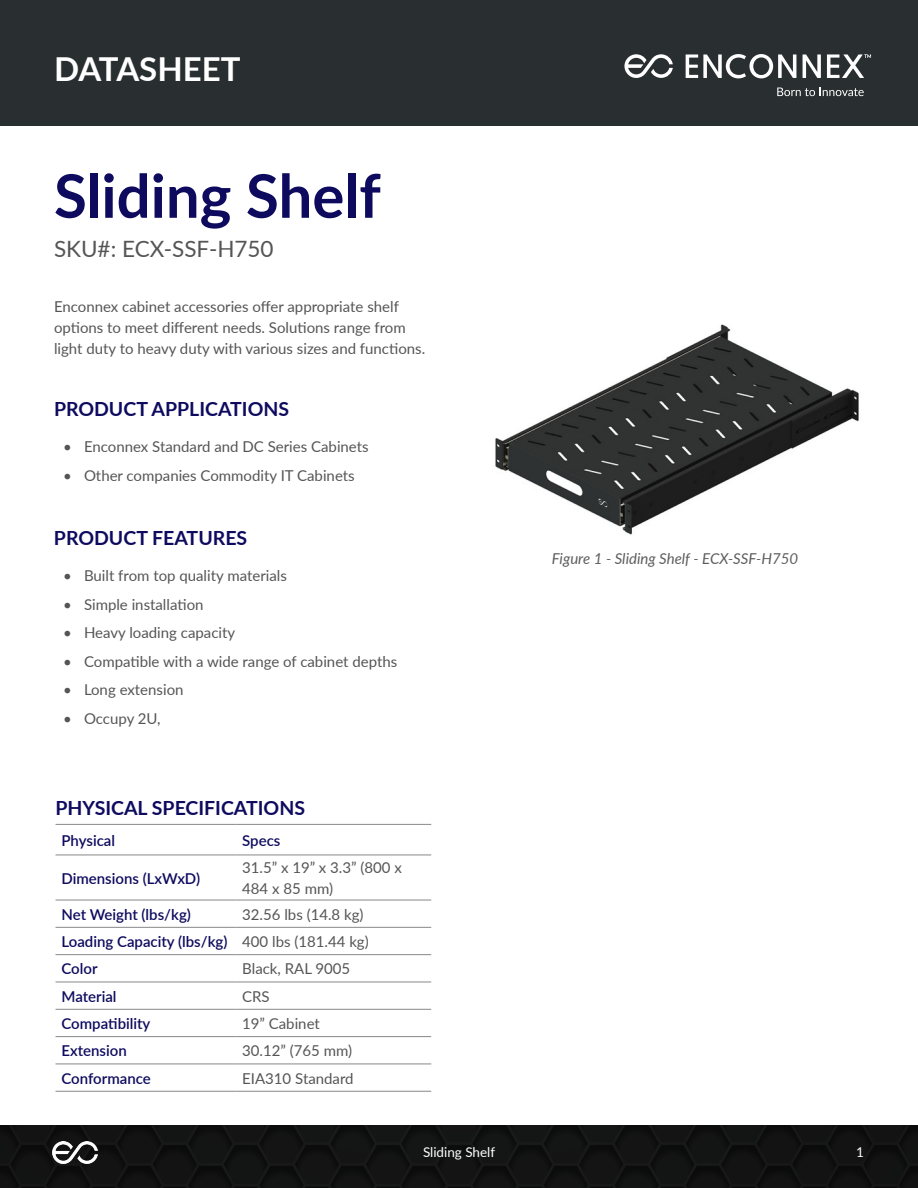
<style>
.page{position:relative;width:918px;height:1188px;background:#fff}
.page>*{position:absolute;margin:0;border:0;box-sizing:border-box;transform-origin:0 0}
.t1{font:700 60px "Lato";color:#0e0b5f}
.t2{font:700 33px "Lato";color:#fff}
.t3{font:22.5px "Lato";color:#555}
.t4{font:700 19.5px "Lato";color:#0e0b5f}
.t5{font:15px/21px "Lato";color:#555}
.t6{font:600 15px "Lato";color:#0e0b5f}
.t7{font:italic 15px "Lato";color:#5d5d5d}
.t8{font:13.5px "Lato";color:#fff}
.s1{font-weight:600;color:#0e0b5f}
</style>
<div class="page">
<div style="left:0;top:0;width:918px;height:126px;background:#292e31"></div>
<svg style="left:624px;top:54px;width:49px;height:24px"></svg>
<svg style="left:686px;top:54px;width:110px;height:24px"></svg>
<svg style="left:803px;top:54px;width:18px;height:24px"></svg>
<svg style="left:777px;top:88px;width:87px;height:8px"></svg>
<svg style="left:827px;top:54px;width:44px;height:24px"></svg>
<div style="left:0;top:1125px;width:918px;height:63px;background:#131313"></div>
<img style="left:53px;top:1142px;width:44px;height:22px">
<img style="left:495px;top:324px;width:364px;height:211px">
<hr style="left:56px;top:824px;width:180px;height:1px;background:#888">
<hr style="left:236px;top:824px;width:195px;height:1px;background:#888">
<hr style="left:56px;top:855px;width:180px;height:1px;background:#888">
<hr style="left:236px;top:855px;width:195px;height:1px;background:#888">
<hr style="left:56px;top:900px;width:180px;height:1px;background:#888">
<hr style="left:236px;top:900px;width:195px;height:1px;background:#888">
<hr style="left:56px;top:927px;width:180px;height:1px;background:#888">
<hr style="left:236px;top:927px;width:195px;height:1px;background:#888">
<hr style="left:56px;top:954px;width:180px;height:1px;background:#888">
<hr style="left:236px;top:954px;width:195px;height:1px;background:#888">
<hr style="left:56px;top:982px;width:180px;height:1px;background:#888">
<hr style="left:236px;top:982px;width:195px;height:1px;background:#888">
<hr style="left:56px;top:1009px;width:180px;height:1px;background:#888">
<hr style="left:236px;top:1009px;width:195px;height:1px;background:#888">
<hr style="left:56px;top:1036px;width:180px;height:1px;background:#888">
<hr style="left:236px;top:1036px;width:195px;height:1px;background:#888">
<hr style="left:56px;top:1064px;width:180px;height:1px;background:#888">
<hr style="left:236px;top:1064px;width:195px;height:1px;background:#888">
<hr style="left:56px;top:1091px;width:180px;height:1px;background:#888">
<hr style="left:236px;top:1091px;width:195px;height:1px;background:#888">
<h2 class="t2" style="left:54px;top:44px;width:188px">DATASHEET</h2>
<h1 class="t1" style="left:54px;top:152px;width:328px">Sliding Shelf</h1>
<h3 class="t3" style="left:54px;top:233px;width:221px">SKU#: ECX-SSF-H750</h3>
<p class="t5" style="left:54px;top:295px;width:373px">Enconnex cabinet accessories offer appropriate shelf options to meet different needs. Solutions range from light duty to heavy duty with various sizes and functions.</p>
<h3 class="t4" style="left:54px;top:395px;width:237px">PRODUCT APPLICATIONS</h3>
<p class="t5" style="left:63px;top:436px;width:307px">• Enconnex Standard and DC Series Cabinets</p>
<p class="t5" style="left:63px;top:464px;width:293px">• Other companies Commodity IT Cabinets</p>
<h3 class="t4" style="left:54px;top:524px;width:195px">PRODUCT FEATURES</h3>
<p class="t5" style="left:63px;top:565px;width:225px">• Built from top quality materials</p>
<p class="t5" style="left:63px;top:593px;width:142px">• Simple installation</p>
<p class="t5" style="left:63px;top:622px;width:174px">• Heavy loading capacity</p>
<p class="t5" style="left:63px;top:650px;width:336px">• Compatible with a wide range of cabinet depths</p>
<p class="t5" style="left:63px;top:679px;width:122px">• Long extension</p>
<p class="t5" style="left:63px;top:707px;width:99px">• Occupy 2U,</p>
<p class="t7" style="left:552px;top:548px;width:248px">Figure 1 - Sliding Shelf - ECX-SSF-H750</p>
<h3 class="t4" style="left:56px;top:794px;width:251px">PHYSICAL SPECIFICATIONS</h3>
<p class="t6" style="left:62px;top:829px;width:55px">Physical</p>
<p class="t6" style="left:242px;top:829px;width:40px">Specs</p>
<p class="t6" style="left:62px;top:867px;width:140px">Dimensions (LxWxD)</p>
<p class="t5" style="left:242px;top:856px;width:161px">31.5” x 19” x 3.3” (800 x<br>484 x 85 mm)</p>
<p class="t6" style="left:62px;top:903px;width:131px">Net Weight (lbs/kg)</p>
<p class="t5" style="left:62px;top:900px;width:309px;line-height:27.3px;text-indent:181px">32.56 lbs (14.8 kg)<br><span class="s1">Loading Capacity (lbs/kg)</span> 400 lbs (181.44 kg)<br><span class="s1">Color</span></p>
<p class="t5" style="left:242px;top:958px;width:110px">Black, RAL 9005</p>
<p class="t6" style="left:62px;top:985px;width:57px">Material</p>
<p class="t5" style="left:242px;top:985px;width:29px">CRS</p>
<p class="t6" style="left:62px;top:1013px;width:90px">Compatibility</p>
<p class="t5" style="left:242px;top:1012px;width:79px">19” Cabinet</p>
<p class="t6" style="left:62px;top:1040px;width:67px">Extension</p>
<p class="t5" style="left:242px;top:1040px;width:111px">30.12” (765 mm)</p>
<p class="t6" style="left:62px;top:1067px;width:91px">Conformance</p>
<p class="t5" style="left:242px;top:1067px;width:113px">EIA310 Standard</p>
<p class="t8" style="left:423px;top:1143px;width:74px">Sliding Shelf</p>
<p class="t8" style="left:856px;top:1143px;width:9px">1</p>
</div>
